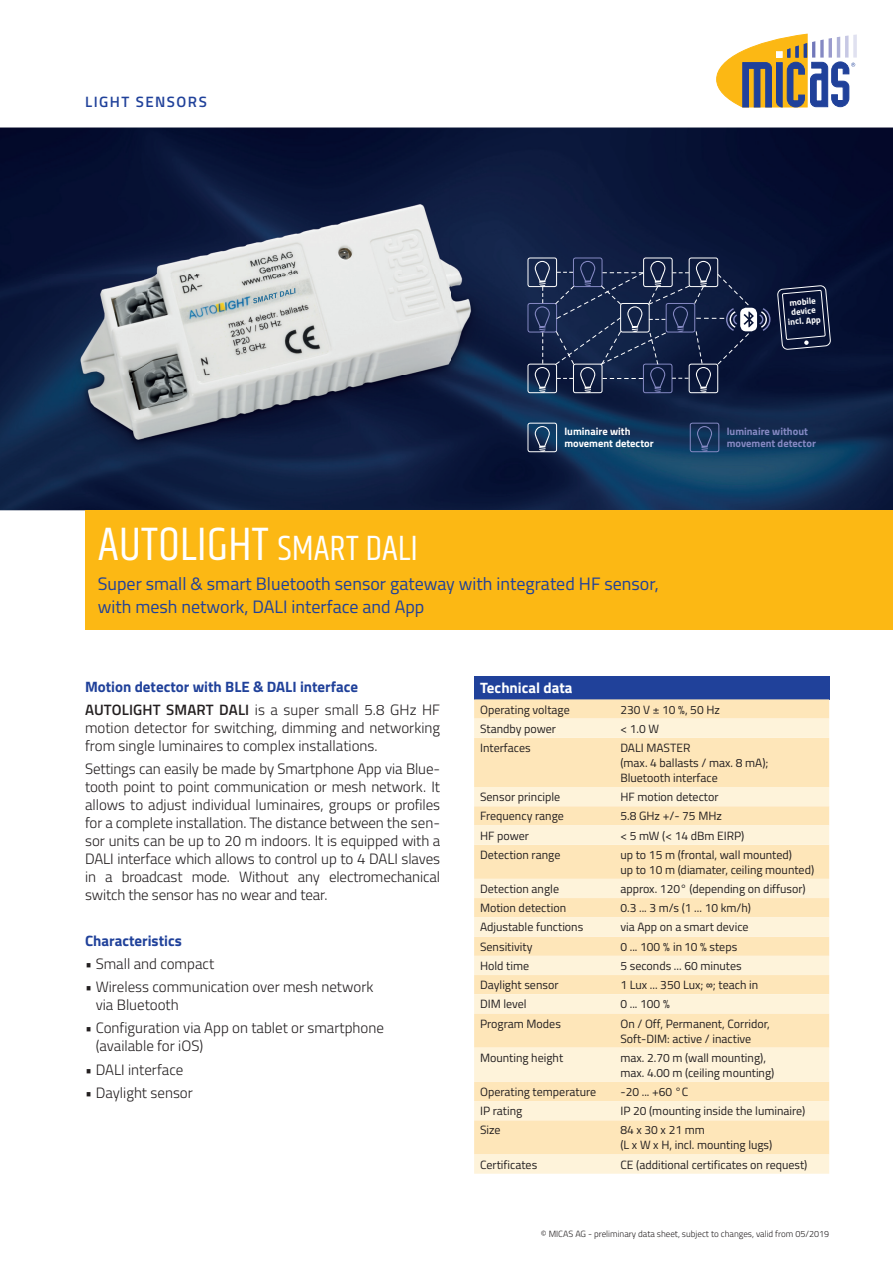
<style>
.page{position:relative;width:893px;height:1263px;background:#fff}
.page>*{position:absolute;margin:0;border:0;box-sizing:border-box;transform-origin:0 0}
.t1{font:48px "Khand";color:#fff}
.t2{font:18px/22.5px "Titillium";color:#20419a}
.t3{font:300 15px/18px "Titillium";color:#231f20}
.t4{font:700 15px/23.1px "Titillium";color:#20419a}
.t5{font:700 15px "Titillium";color:#fff}
.t6{font:600 15px "Titillium";letter-spacing:.1em;color:#20419a}
.t7{font:12px/15px "Titillium";color:#231f20}
.t8{font:700 10.5px/12.6px "Titillium";color:#8589c3}
.t9{font:700 10.5px/12.6px "Titillium";color:#fff}
.t10{font:300 9px "Titillium";color:#231f20}
.t11{font:700 8.85px/9.6px "Titillium";color:#fff;text-align:center}
.s1{font-size:36px}
.s2{font-weight:600;color:#231f20}
.s3{font-weight:300;color:#231f20}
</style>
<div class="page">
<hr style="left:853px;top:34px;width:4px;height:24px;background:#e0e1f0">
<svg style="left:716px;top:34px;width:139px;height:73px"></svg>
<img style="left:0;top:128px;width:893px;height:382px">
<div style="left:474px;top:676px;width:355px;height:23px;background:#20419a"></div>
<svg style="left:474px;top:699px;width:355px;height:20px;background:#f9e3b9"></svg>
<svg style="left:474px;top:719px;width:355px;height:455px;background:#feecc8"></svg>
<div style="left:85px;top:510px;width:808px;height:119px;background:#fcb814"></div>
<svg style="left:535px;top:426px;width:15px;height:24px"></svg>
<div style="left:528px;top:423px;width:29px;height:29px;border:1px solid #fff;border-radius:2px"></div>
<svg style="left:697px;top:426px;width:15px;height:24px"></svg>
<div style="left:690px;top:423px;width:29px;height:29px;border:1px solid #8589c3;border-radius:2px"></div>
<img style="left:43px;top:174px;width:459px;height:302px">
<div style="left:573px;top:258px;width:29px;height:29px;border:1px solid #8589c3;border-radius:2px"></div>
<div style="left:528px;top:258px;width:29px;height:29px;border:1px solid #fff;border-radius:2px"></div>
<div style="left:528px;top:303px;width:29px;height:29px;border:1px solid #8589c3;border-radius:2px"></div>
<div style="left:528px;top:364px;width:29px;height:29px;border:1px solid #fff;border-radius:2px"></div>
<div style="left:643px;top:258px;width:30px;height:29px;border:1px solid #fff;border-radius:2px"></div>
<div style="left:689px;top:258px;width:29px;height:29px;border:1px solid #fff;border-radius:2px"></div>
<svg style="left:777px;top:285px;width:54px;height:64px;background:#222c4b"></svg>
<svg style="left:535px;top:261px;width:235px;height:132px;background:#202e50"></svg>
<p class="t6" style="left:85px;top:91px;width:123px">LIGHT SENSORS</p>
<h1 class="t1" style="left:98px;top:515px;width:322px">AUTOLIGHT <span class="s1">SMART DALI</span></h1>
<p class="t11" style="left:786px;top:298px;width:34px;rotate:-5deg">mobile device incl. App</p>
<p class="t9" style="left:564px;top:424px;width:91px">luminaire with movement detector</p>
<p class="t8" style="left:727px;top:424px;width:91px">luminaire without movement detector</p>
<h2 class="t2" style="left:98px;top:572px;width:562px">Super small &amp; smart Bluetooth sensor gateway with integrated HF sensor, with mesh network, DALI interface and App</h2>
<p class="t4" style="left:85px;top:674px;width:357px">Motion detector with BLE &amp; DALI interface<br><span class="s2">AUTOLIGHT</span> <span class="s2">SMART DALI</span> <span class="s3">is a super small 5.8 GHz HF</span></p>
<p class="t3" style="left:85px;top:718px;width:357px">motion detector for switching, dimming and network ing from single luminaires to complex installations.</p>
<p class="t3" style="left:85px;top:759px;width:357px;text-align:justify">Settings can easily be made by Smartphone App via Blue&shy;tooth point to point communication or mesh network. It allows to adjust individual luminaires, groups or profiles for a complete installation. The distance between the sen&shy;sor units can be up to 20 m indoors. It is equipped with a DALI interface which allows to control up to 4 DALI slaves in a broadcast mode. Without any electromechanical switch the sensor has no wear and tear.</p>
<p class="t4" style="left:85px;top:928px;width:98px">Characteristics</p>
<p class="t3" style="left:85px;top:954px;width:131px">• Small and compact</p>
<p class="t3" style="left:96px;top:977px;width:279px;text-indent:-11px">• Wireless communication over mesh network via Bluetooth</p>
<p class="t3" style="left:96px;top:1018px;width:290px;text-indent:-11px">• Configuration via App on tablet or smartphone (available for iOS)</p>
<p class="t3" style="left:85px;top:1059px;width:100px">• DALI interface</p>
<p class="t3" style="left:85px;top:1082px;width:109px">• Daylight sensor</p>
<p class="t5" style="left:480px;top:677px;width:94px">Technical data</p>
<p class="t7" style="left:480px;top:701px;width:91px">Operating voltage</p>
<p class="t7" style="left:620px;top:701px;width:101px">230 V ± 10 %, 50 Hz</p>
<p class="t7" style="left:480px;top:720px;width:77px">Standby power</p>
<p class="t7" style="left:620px;top:720px;width:40px">&lt; 1.0 W</p>
<p class="t7" style="left:480px;top:740px;width:52px">Interfaces</p>
<p class="t7" style="left:620px;top:740px;width:150px">DALI MASTER<br>(max. 4 ballasts / max. 8 mA);<br>Bluetooth interface</p>
<p class="t7" style="left:480px;top:789px;width:82px">Sensor principle</p>
<p class="t7" style="left:620px;top:789px;width:100px">HF motion detector</p>
<p class="t7" style="left:480px;top:808px;width:85px">Frequency range</p>
<p class="t7" style="left:620px;top:808px;width:103px">5.8 GHz +/- 75 MHz</p>
<p class="t7" style="left:480px;top:827px;width:50px">HF power</p>
<p class="t7" style="left:620px;top:827px;width:126px">&lt; 5 mW (&lt; 14 dBm EIRP)</p>
<p class="t7" style="left:480px;top:846px;width:82px">Detection range</p>
<p class="t7" style="left:620px;top:846px;width:195px">up to 15 m (frontal, wall mounted)<br>up to 10 m (diamater, ceiling mounted)</p>
<p class="t7" style="left:480px;top:881px;width:80px">Detection angle</p>
<p class="t7" style="left:620px;top:881px;width:187px">approx. 120° (depending on diffusor)</p>
<p class="t7" style="left:480px;top:900px;width:88px">Motion detection</p>
<p class="t7" style="left:620px;top:900px;width:132px">0.3 ... 3 m/s (1 ... 10 km/h)</p>
<p class="t7" style="left:480px;top:919px;width:105px">Adjustable functions</p>
<p class="t7" style="left:620px;top:919px;width:130px">via App on a smart device</p>
<p class="t7" style="left:480px;top:938px;width:54px">Sensitivity</p>
<p class="t7" style="left:620px;top:938px;width:118px">0 ... 100 % in 10 % steps</p>
<p class="t7" style="left:480px;top:957px;width:51px">Hold time</p>
<p class="t7" style="left:620px;top:957px;width:123px">5 seconds ... 60 minutes</p>
<p class="t7" style="left:480px;top:977px;width:80px">Daylight sensor</p>
<p class="t7" style="left:620px;top:977px;width:139px">1 Lux ... 350 Lux; ∞; teach in</p>
<p class="t7" style="left:480px;top:996px;width:48px">DIM level</p>
<p class="t7" style="left:620px;top:996px;width:51px">0 ... 100 %</p>
<p class="t7" style="left:480px;top:1015px;width:82px">Program Modes</p>
<p class="t7" style="left:620px;top:1015px;width:151px">On / Off, Permanent, Corridor,<br>Soft-DIM: active / inactive</p>
<p class="t7" style="left:480px;top:1049px;width:85px">Mounting height</p>
<p class="t7" style="left:620px;top:1049px;width:155px">max. 2.70 m (wall mounting), max. 4.00 m (ceiling mounting)</p>
<p class="t7" style="left:480px;top:1083px;width:118px">Operating temperature</p>
<p class="t7" style="left:620px;top:1083px;width:69px">-20 ... +60 °C</p>
<p class="t7" style="left:480px;top:1103px;width:44px">IP rating</p>
<p class="t7" style="left:620px;top:1103px;width:186px">IP 20 (mounting inside the luminaire)</p>
<p class="t7" style="left:480px;top:1122px;width:22px">Size</p>
<p class="t7" style="left:620px;top:1122px;width:153px">84 x 30 x 21 mm<br>(L x W x H, incl. mounting lugs)</p>
<p class="t7" style="left:480px;top:1156px;width:59px">Certificates</p>
<p class="t7" style="left:620px;top:1156px;width:189px">CE (additional certificates on request)</p>
<p class="t10" style="left:541px;top:1228px;width:290px">© MICAS AG - preliminary data sheet, subject to changes, valid from 05/2019</p>
</div>
